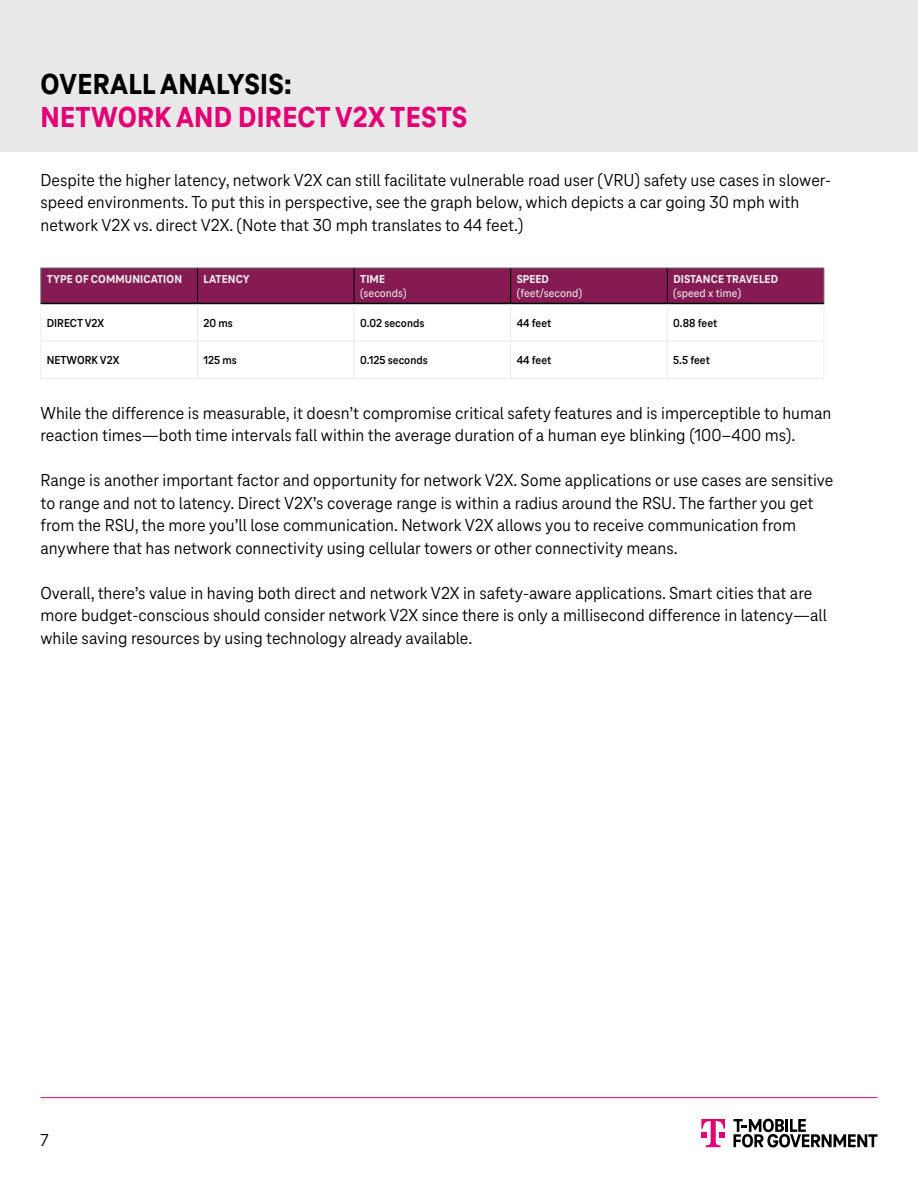
<style>
.page{position:relative;width:918px;height:1188px;background:#fff}
.page>*{position:absolute;margin:0;border:0;box-sizing:border-box;transform-origin:0 0}
.t1{font:800 30px "Tele Neo";letter-spacing:.01em;color:#e20074}
.t2{font:800 30px "Tele Neo";letter-spacing:.01em;color:#000}
.t3{font:18px/22.5px "Tele Neo";color:#000}
.t4{font:700 12px "Tele Neo";color:#000}
.t5{font:800 12px "Tele Neo";letter-spacing:.01em;color:#e8e8e8}
.t6{font:500 12px "Tele Neo";color:#e8e8e8}
</style>
<div class="page">
<hr style="left:40px;top:1097px;width:838px;height:1px;background:#e20074">
<svg style="left:733px;top:1119px;width:145px;height:29px"></svg>
<svg style="left:701px;top:1119px;width:24px;height:28px"></svg>
<div style="left:0;top:0;width:918px;height:152px;background:#e8e8e8"></div>
<div style="left:42px;top:269px;width:782px;height:34px;background:#861b54"></div>
<hr style="left:40px;top:303px;width:157px;height:1px;background:#000">
<hr style="left:197px;top:303px;width:157px;height:1px;background:#000">
<hr style="left:354px;top:303px;width:157px;height:1px;background:#000">
<hr style="left:511px;top:303px;width:156px;height:1px;background:#000">
<hr style="left:667px;top:303px;width:157px;height:1px;background:#000">
<hr style="left:40px;top:304px;width:1px;height:37px;background:#eee">
<hr style="left:824px;top:304px;width:1px;height:37px;background:#eee">
<hr style="left:40px;top:341px;width:1px;height:37px;background:#eee">
<hr style="left:824px;top:341px;width:1px;height:37px;background:#eee">
<hr style="left:197px;top:304px;width:1px;height:37px;background:#e8e8e8">
<hr style="left:354px;top:304px;width:1px;height:37px;background:#e8e8e8">
<hr style="left:510px;top:304px;width:1px;height:37px;background:#e8e8e8">
<hr style="left:667px;top:304px;width:1px;height:37px;background:#e8e8e8">
<hr style="left:41px;top:341px;width:156px;height:1px;background:#e8e8e8">
<hr style="left:197px;top:341px;width:157px;height:1px;background:#e8e8e8">
<hr style="left:197px;top:341px;width:1px;height:37px;background:#e8e8e8">
<hr style="left:354px;top:341px;width:157px;height:1px;background:#e8e8e8">
<hr style="left:354px;top:341px;width:1px;height:37px;background:#e8e8e8">
<hr style="left:511px;top:341px;width:156px;height:1px;background:#e8e8e8">
<hr style="left:510px;top:341px;width:1px;height:37px;background:#e8e8e8">
<hr style="left:667px;top:341px;width:157px;height:1px;background:#e8e8e8">
<hr style="left:667px;top:341px;width:1px;height:37px;background:#e8e8e8">
<hr style="left:40px;top:378px;width:157px;height:1px;background:#e8e8e8">
<hr style="left:197px;top:378px;width:157px;height:1px;background:#e8e8e8">
<hr style="left:354px;top:378px;width:157px;height:1px;background:#e8e8e8">
<hr style="left:511px;top:378px;width:156px;height:1px;background:#e8e8e8">
<hr style="left:667px;top:378px;width:157px;height:1px;background:#e8e8e8">
<hr style="left:41px;top:268px;width:156px;height:1px;background:#636466">
<hr style="left:41px;top:268px;width:1px;height:35px;background:#636466">
<hr style="left:197px;top:268px;width:157px;height:1px;background:#636466">
<hr style="left:354px;top:268px;width:157px;height:1px;background:#636466">
<hr style="left:511px;top:268px;width:156px;height:1px;background:#636466">
<hr style="left:667px;top:268px;width:157px;height:1px;background:#636466">
<hr style="left:824px;top:268px;width:1px;height:35px;background:#636466">
<hr style="left:197px;top:268px;width:1px;height:35px;background:#000">
<hr style="left:354px;top:268px;width:1px;height:35px;background:#000">
<hr style="left:510px;top:268px;width:1px;height:35px;background:#000">
<hr style="left:667px;top:268px;width:1px;height:35px;background:#000">
<h1 class="t2" style="left:41px;top:68px;width:253px">OVERALL ANALYSIS:</h1>
<h1 class="t1" style="left:41px;top:101px;width:428px">NETWORK AND DIRECT V2X TESTS</h1>
<p class="t3" style="left:40px;top:169px;width:792px">Despite the higher latency, network V2X can still facilitate vulnerable road user (VRU) safety use cases in slower&shy;speed environments. To put this in perspective, see the graph below, which depicts a car going 30 mph with network V2X vs. direct V2X. (Note that 30 mph translates to 44 feet.)</p>
<p class="t5" style="left:47px;top:272px;width:137px">TYPE OF COMMUNICATION</p>
<p class="t5" style="left:204px;top:272px;width:48px">LATENCY</p>
<p class="t5" style="left:360px;top:272px;width:26px">TIME</p>
<p class="t6" style="left:360px;top:287px;width:48px">(seconds)</p>
<p class="t5" style="left:517px;top:272px;width:34px">SPEED</p>
<p class="t6" style="left:517px;top:287px;width:67px">(feet/second)</p>
<p class="t5" style="left:673px;top:272px;width:106px">DISTANCE TRAVELED</p>
<p class="t6" style="left:673px;top:287px;width:69px">(speed x time)</p>
<p class="t4" style="left:47px;top:316px;width:59px">DIRECT V2X</p>
<p class="t4" style="left:203px;top:316px;width:31px">20 ms</p>
<p class="t4" style="left:360px;top:316px;width:66px">0.02 seconds</p>
<p class="t4" style="left:517px;top:316px;width:36px">44 feet</p>
<p class="t4" style="left:673px;top:316px;width:46px">0.88 feet</p>
<p class="t4" style="left:47px;top:354px;width:74px">NETWORK V2X</p>
<p class="t4" style="left:203px;top:354px;width:35px">125 ms</p>
<p class="t4" style="left:360px;top:354px;width:69px">0.125 seconds</p>
<p class="t4" style="left:517px;top:354px;width:36px">44 feet</p>
<p class="t4" style="left:673px;top:354px;width:38px">5.5 feet</p>
<p class="t3" style="left:40px;top:402px;width:792px">While the difference is measurable, it doesn’t compromise critical safety features and is imperceptible to human reaction times—both time intervals fall within the average duration of a human eye blinking (100–400 ms).</p>
<p class="t3" style="left:40px;top:469px;width:795px">Range is another important factor and opportunity for network V2X. Some applications or use cases are sensitive to range and not to latency. Direct V2X’s coverage range is within a radius around the RSU. The farther you get from the RSU, the more you’ll lose communication. Network V2X allows you to receive communication from anywhere that has network connectivity using cellular towers or other connectivity means.</p>
<p class="t3" style="left:40px;top:582px;width:788px">Overall, there’s value in having both direct and network V2X in safety-aware applications. Smart cities that are more budget-conscious should consider network V2X since there is only a millisecond difference in latency—all while saving resources by using technology already available.</p>
<p class="t3" style="left:40px;top:1129px;width:10px">7</p>
</div>
